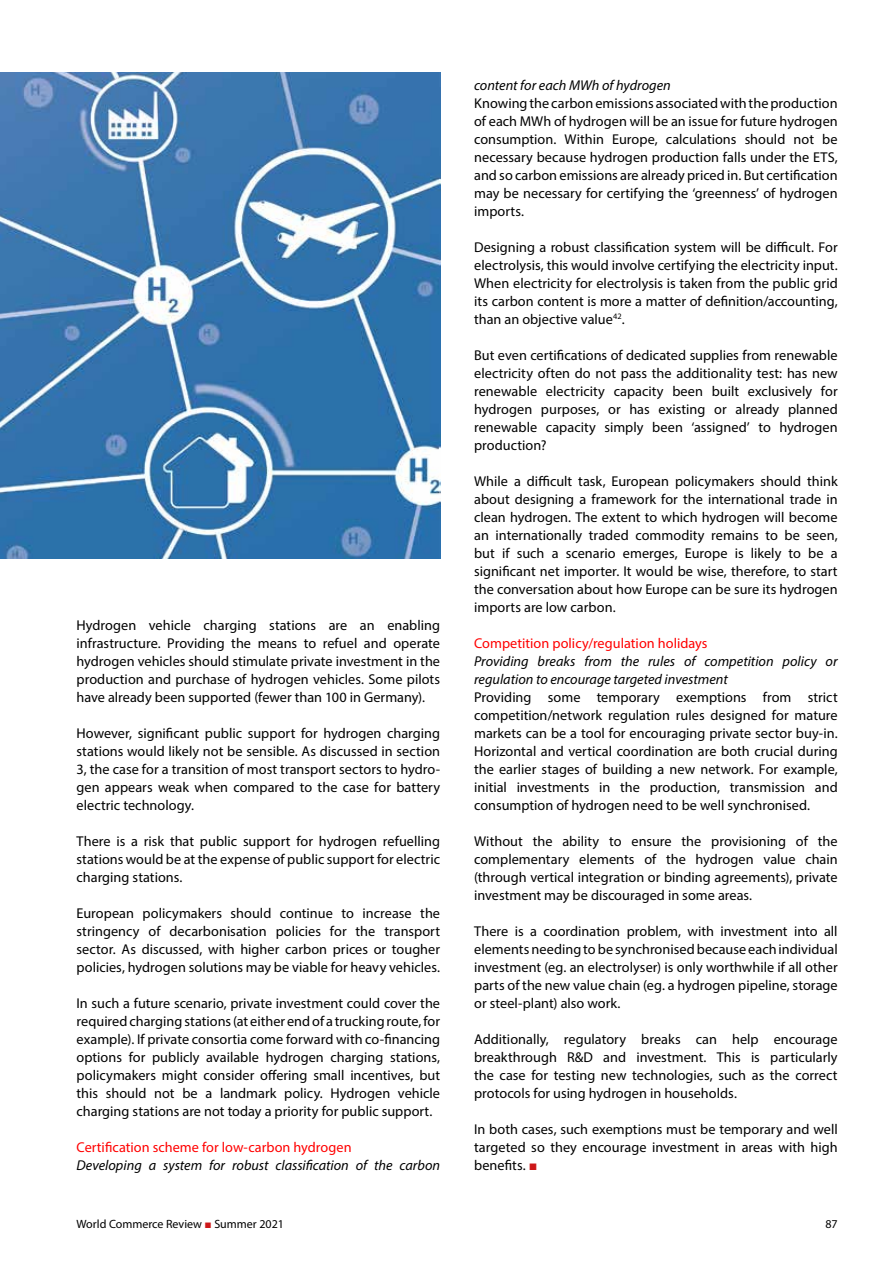
<style>
.page{position:relative;width:893px;height:1263px;background:#fff}
.page>*{position:absolute;margin:0;border:0;box-sizing:border-box;transform-origin:0 0}
.t1{font:14.25px/18px "Myriad Pro";letter-spacing:.005em;color:#000;text-align:justify}
.t2{font:italic 14.25px/18px "Myriad Pro";color:#000}
.t3{font:14.25px "Myriad Pro";letter-spacing:.005em;color:#f00}
.t4{font:12px "Myriad Pro";color:#000}
.s1{font-family:"Times New Roman";color:#cd1719}
</style>
<div class="page">
<img style="left:0;top:72px;width:440px;height:486px">
<p class="t1" style="left:77px;top:616px;width:365px">Hydrogen vehicle charging stations are an enabling infrastructure. Providing the means to refuel and operate hydrogen vehicles should stimulate private investment in the production and purchase of hydrogen vehicles. Some pilots have already been supported (fewer than 100 in Germany).</p>
<p class="t1" style="left:77px;top:724px;width:365px">However, significant public support for hydrogen charging stations would likely not be sensible. As discussed in section 3, the case for a transition of most transport sectors to hydro&shy;gen appears weak when compared to the case for battery electric technology.</p>
<p class="t1" style="left:77px;top:832px;width:365px">There is a risk that public support for hydrogen refuelling stations would be at the expense of public support for electric charging stations.</p>
<p class="t1" style="left:77px;top:904px;width:365px">European policymakers should continue to increase the stringency of decarbonisation policies for the transport sector. As discussed, with higher carbon prices or tougher policies, hydrogen solutions may be viable for heavy vehicles.</p>
<p class="t1" style="left:77px;top:994px;width:365px">In such a future scenario, private investment could cover the required charging stations (at either end of a trucking route, for example). If private consortia come forward with co-financing options for publicly available hydrogen charging stations, policymakers might consider offering small incentives, but this should not be a landmark policy. Hydrogen vehicle charging stations are not today a priority for public support.</p>
<p class="t3" style="left:77px;top:1138px;width:277px">Certification scheme for low-carbon hydrogen</p>
<p class="t2" style="left:77px;top:1156px;width:365px">Developing a system for robust classification of the carbon</p>
<p class="t2" style="left:474px;top:76px;width:198px">content for each MWh of hydrogen</p>
<p class="t1" style="left:474px;top:94px;width:365px">Knowing the carbon emissions associated with the production of each MWh of hydrogen will be an issue for future hydrogen consumption. Within Europe, calculations should not be necessary because hydrogen production falls under the ETS, and so carbon emissions are already priced in. But certification may be necessary for certifying the ‘greenness’ of hydrogen imports.</p>
<p class="t1" style="left:474px;top:238px;width:365px">Designing a robust classification system will be difficult. For electrolysis, this would involve certifying the electricity input.<br>When electricity for electrolysis is taken from the public grid its carbon content is more a matter of definition/accounting, than an objective value<sup>42</sup>.</p>
<p class="t1" style="left:474px;top:346px;width:365px">But even certifications of dedicated supplies from renewable electricity often do not pass the additionality test: has new renewable electricity capacity been built exclusively for hydrogen purposes, or has existing or already planned renewable capacity simply been ‘assigned’ to hydrogen production?</p>
<p class="t1" style="left:474px;top:472px;width:365px">While a difficult task, European policymakers should think about designing a framework for the international trade in clean hydrogen. The extent to which hydrogen will become an internationally traded commodity remains to be seen, but if such a scenario emerges, Europe is likely to be a significant net importer. It would be wise, therefore, to start the conversation about how Europe can be sure its hydrogen imports are low carbon.</p>
<p class="t3" style="left:474px;top:634px;width:235px">Competition policy/regulation holidays</p>
<p class="t2" style="left:474px;top:652px;width:365px">Providing breaks from the rules of competition policy or regulation to encourage targeted investment</p>
<p class="t1" style="left:474px;top:688px;width:365px">Providing some temporary exemptions from strict competition/network regulation rules designed for mature markets can be a tool for encouraging private sector buy-in.<br>Horizontal and vertical coordination are both crucial during the earlier stages of building a new network. For example, initial investments in the production, transmission and consumption of hydrogen need to be well synchronised.</p>
<p class="t1" style="left:474px;top:832px;width:365px">Without the ability to ensure the provisioning of the complementary elements of the hydrogen value chain (through vertical integration or binding agreements), private investment may be discouraged in some areas.</p>
<p class="t1" style="left:474px;top:922px;width:365px">There is a coordination problem, with investment into all elements needing to be synchronised because each individual investment (eg. an electrolyser) is only worthwhile if all other parts of the new value chain (eg. a hydrogen pipeline, storage or steel-plant) also work.</p>
<p class="t1" style="left:474px;top:1030px;width:365px">Additionally, regulatory breaks can help encourage breakthrough R&amp;D and investment. This is particularly the case for testing new technologies, such as the correct protocols for using hydrogen in households.</p>
<p class="t1" style="left:474px;top:1120px;width:365px">In both cases, such exemptions must be temporary and well targeted so they encourage investment in areas with high benefits. <span class="s1">■</span></p>
<p class="t4" style="left:77px;top:1216px;width:209px">World Commerce Review <span class="s1">■</span> Summer 2021</p>
<p class="t4" style="left:825px;top:1216px;width:14px">87</p>
</div>
